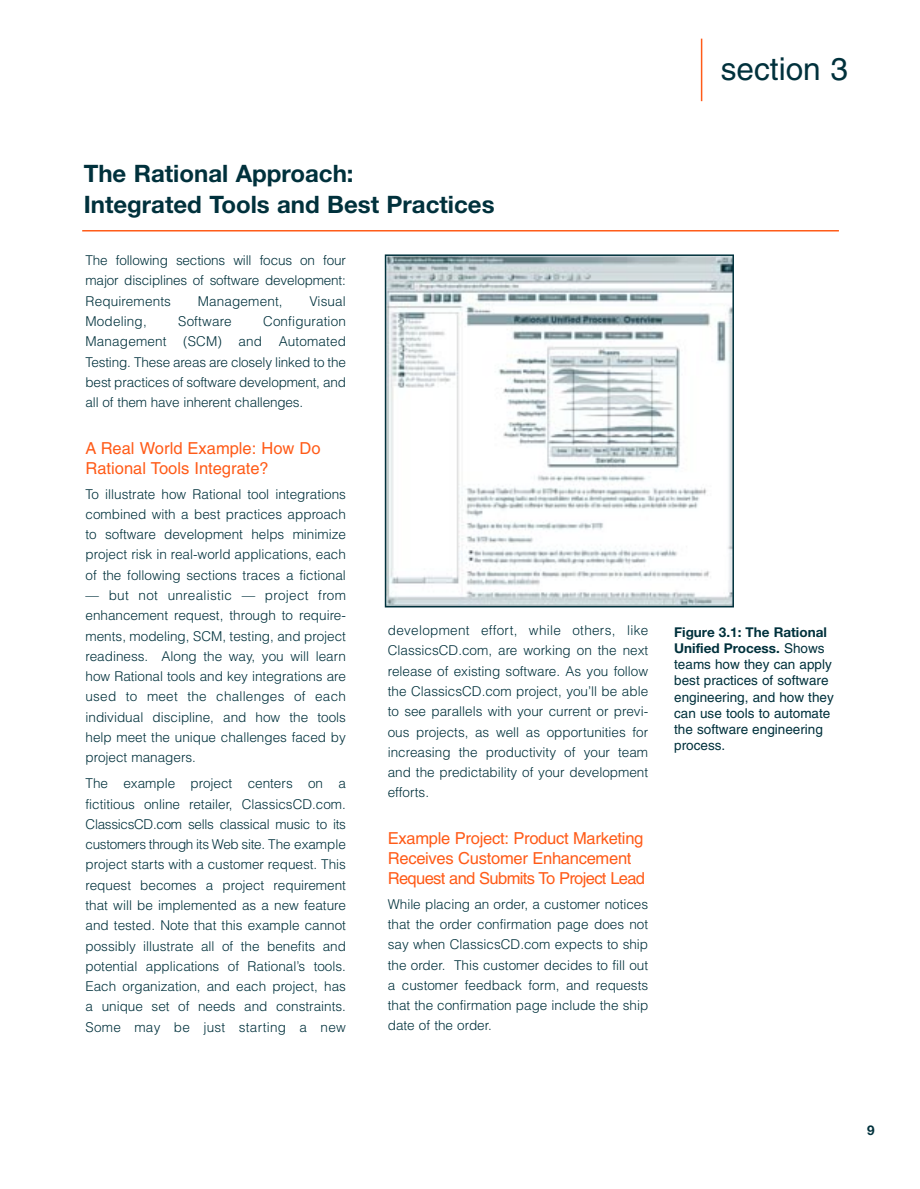
<style>
.page{position:relative;width:920px;height:1189px;background:#fff}
.page>*{position:absolute;margin:0;border:0;box-sizing:border-box;transform-origin:0 0}
.t1{font:31.5px "Helvetica";color:#00313c}
.t2{font:700 24px/31.5px "Helvetica Neue";color:#00313c}
.t3{font:16.5px/19.8px "Helvetica";letter-spacing:-.015em;color:#ff5b18}
.t4{font:300 13.5px/20.2px "Helvetica";color:#00313c;text-align:justify}
.t5{font:13.5px/16.2px "Helvetica";color:#00313c}
.t6{font:700 13.5px/16.4px "Helvetica Neue";color:#00313c}
.s1{font-family:"Helvetica";font-weight:400}
</style>
<div class="page">
<svg style="left:82px;top:38px;width:757px;height:570px"></svg>
<h1 class="t1" style="left:720px;top:57px;width:128px">section 3</h1>
<h2 class="t2" style="left:84px;top:160px;width:412px">The Rational Approach:<br>Integrated Tools and Best Practices</h2>
<p class="t4" style="left:85px;top:251px;width:262px">The following sections will focus on four major disciplines of software development:<br>Requirements</p>
<p class="t4" style="left:198px;top:292px;width:86px">Management,</p>
<p class="t4" style="left:309px;top:292px;width:38px">Visual</p>
<p class="t4" style="left:85px;top:312px;width:262px;text-indent:177px">Configuration Management (SCM) and Automated Testing. These areas are closely linked to the best practices of software development, and all of them have inherent challenges.</p>
<p class="t3" style="left:85px;top:440px;width:236px">A Real World Example: How Do<br>Rational Tools Integrate?</p>
<p class="t4" style="left:85px;top:485px;width:262px">To illustrate how Rational tool integrations combined with a best practices approach to software development helps minimize project risk in real-world applications, each of the following sections traces a fictional</p>
<p class="t4" style="left:85px;top:586px;width:262px">— but not unrealistic — project from enhancement request, through to require&shy;ments, modeling, SCM, testing, and project readiness. Along the way, you will learn how Rational tools and key integrations are used to meet the challenges of each individual discipline, and how the tools help meet the unique challenges faced by project managers.</p>
<p class="t4" style="left:85px;top:774px;width:262px">The example project centers on a fictitious online retailer, ClassicsCD.com.<br>ClassicsCD.com sells classical music to its customers through its Web site. The example project starts with a customer request. This request becomes a project requirement that will be implemented as a new feature and tested. Note that this example cannot possibly illustrate all of the benefits and potential applications of Rational’s tools.<br>Each organization, and each project, has a unique set of needs and constraints.<br>Some may be just starting a new</p>
<p class="t4" style="left:85px;top:312px;width:63px">Modeling,</p>
<p class="t4" style="left:178px;top:312px;width:55px">Software</p>
<p class="t4" style="left:387px;top:621px;width:262px">development effort, while others, like ClassicsCD.com, are working on the next release of existing software. As you follow the ClassicsCD.com project, you’ll be able to see parallels with your current or previ&shy;ous projects, as well as opportunities for increasing the productivity of your team and the predictability of your development efforts.</p>
<p class="t3" style="left:387px;top:830px;width:259px">Example Project: Product Marketing<br>Receives Customer Enhancement<br>Request and Submits To Project Lead</p>
<p class="t4" style="left:387px;top:894px;width:262px">While placing an order, a customer notices that the order confirmation page does not say when ClassicsCD.com expects to ship the order. This customer decides to fill out a customer feedback form, and requests that the confirmation page include the ship date of the order.</p>
<p class="t6" style="left:674px;top:624px;width:154px">Figure 3.1: The Rational<br>Unified Process. <span class="s1">Shows</span></p>
<p class="t5" style="left:674px;top:657px;width:161px">teams how they can apply best practices of software engineering, and how they can use tools to automate the software engineering process.</p>
<p class="t6" style="left:866px;top:1123px;width:9px">9</p>
</div>
